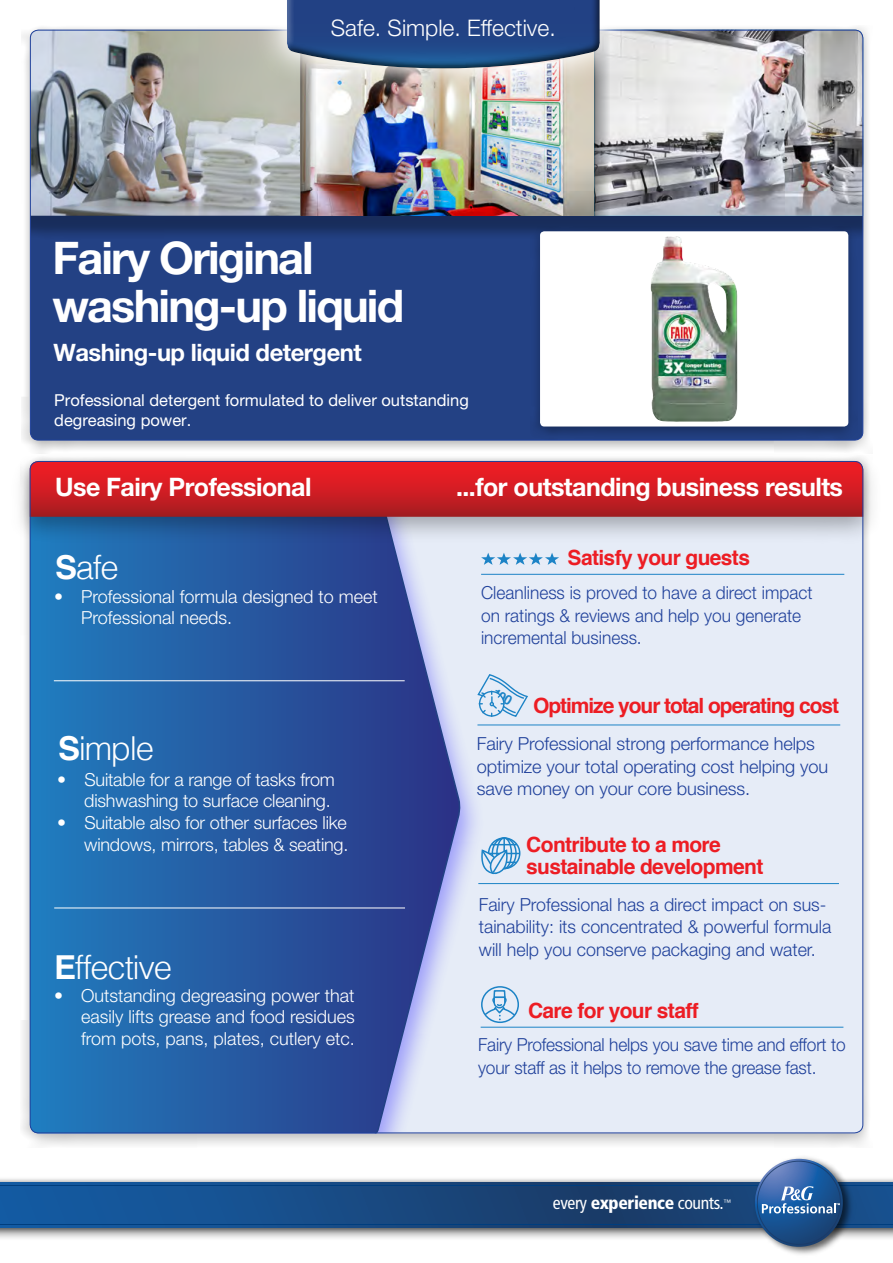
<style>
.page{position:relative;width:893px;height:1263px;background:#fff}
.page>*{position:absolute;margin:0;border:0;box-sizing:border-box;transform-origin:0 0}
.t1{font:700 45px/48px "Helvetica Neue LT Pro";letter-spacing:-.04em;color:#fff}
.t2{font:300 33px "Helvetica";letter-spacing:-.04em;color:#fff}
.t3{font:700 25.5px "Helvetica Neue LT Pro";letter-spacing:-.02em;color:#fff}
.t4{font:700 24px "Helvetica Neue LT Pro";letter-spacing:-.02em;color:#fff}
.t5{font:300 22.8px "Helvetica Neue LT Pro";color:#fff}
.t6{font:700 21px/22.5px "Helvetica";letter-spacing:-.03em;color:#ed1d24}
.t7{font:700 21px "Helvetica";letter-spacing:-.05em;color:#ed1d24}
.t8{font:300 18px/21.6px "Helvetica Neue LT Pro";letter-spacing:-.01em;color:#fff;text-align:right}
.t9{font:300 18px/22.5px "Helvetica Neue LT Pro";color:#20419b}
.t10{font:300 18px/22.5px "Helvetica Neue LT Pro";color:#20419b;scale:.96 1}
.t11{font:condensed 17.85px "Frutiger LT Com";letter-spacing:-.02em;color:#fff}
.t12{font:16.5px/19.8px "Helvetica Neue LT Pro";color:#fff}
.t13{font:condensed 7.8px "Frutiger CE";color:#fff}
.s1{font-weight:700}
.s2{font-weight:900}
</style>
<div class="page">
<div style="left:21px;top:25px;width:851px;height:429px;background:#000;opacity:.3"></div>
<div style="left:30px;top:30px;width:833px;height:410px;background:#234184;border-radius:8px"></div>
<div style="left:30px;top:30px;width:833px;height:210px;background:#000;opacity:.31"></div>
<img style="left:30px;top:30px;width:564px;height:186px">
<svg style="left:610px;top:30px;width:253px;height:186px;background:#b1b0b4"></svg>
<svg style="left:301px;top:99px;width:15px;height:117px;background:#a09592"></svg>
<svg style="left:594px;top:99px;width:16px;height:117px;background:#95989b"></svg>
<div style="left:20px;top:456px;width:853px;height:692px;background:#000;opacity:.3"></div>
<div style="left:30px;top:461px;width:833px;height:672px;background:#e6ecf7;border-radius:9px"></div>
<div style="left:30px;top:471px;width:456px;height:662px;background:#3b35ff;opacity:.44"></div>
<svg style="left:30px;top:544px;width:431px;height:589px;background:#3566aa"></svg>
<img style="left:255px;top:25px;width:377px;height:74px">
<div style="left:280px;top:0;width:330px;height:69px;background:#000;opacity:.75"></div>
<div style="left:11px;top:450px;width:871px;height:94px;background:#000;opacity:.3"></div>
<svg style="left:30px;top:461px;width:833px;height:56px;background:#cb1d25"></svg>
<div style="left:531px;top:226px;width:327px;height:214px;background:#000;opacity:.3"></div>
<div style="left:540px;top:231px;width:308px;height:195px;background:#fff;border-radius:4px"></div>
<img style="left:650px;top:236px;width:88px;height:186px">
<svg style="left:0;top:1182px;width:893px;height:46px;background:#174a83"></svg>
<hr style="left:0;top:1185px;width:893px;height:1px;background:#003e7e">
<hr style="left:0;top:1224px;width:893px;height:1px;background:#003e7e">
<img style="left:751px;top:1157px;width:106px;height:98px">
<svg style="left:755px;top:1159px;width:88px;height:88px;background:#295895"></svg>
<svg style="left:762px;top:1185px;width:78px;height:28px;background:#517fb4"></svg>
<hr style="left:54px;top:907px;width:351px;height:1px;background:#fff">
<hr style="left:54px;top:680px;width:351px;height:1px;background:#fff">
<hr style="left:481px;top:574px;width:363px;height:1px;background:#1c83c6">
<svg style="left:481px;top:553px;width:78px;height:12px"></svg>
<hr style="left:477px;top:725px;width:363px;height:1px;background:#1c83c6">
<hr style="left:481px;top:1027px;width:362px;height:1px;background:#1c83c6">
<svg style="left:482px;top:987px;width:36px;height:35px"></svg>
<div style="left:481px;top:986px;width:38px;height:37px;border:2px solid #1c83c6;border-radius:50%"></div>
<hr style="left:478px;top:883px;width:361px;height:1px;background:#1c83c6">
<div style="left:488px;top:837px;width:32px;height:32px;border:2px solid #1c83c6;border-radius:50%"></div>
<div style="left:492px;top:837px;width:25px;height:32px;border:2px solid #1c83c6;border-radius:50%"></div>
<div style="left:496px;top:837px;width:16px;height:32px;border:2px solid #1c83c6;border-radius:50%"></div>
<hr style="left:503px;top:838px;width:2px;height:31px;background:#1c83c6">
<hr style="left:489px;top:853px;width:30px;height:1px;background:#1c83c6">
<svg style="left:479px;top:844px;width:38px;height:31px"></svg>
<svg style="left:476px;top:673px;width:52px;height:45px"></svg>
<p class="t5" style="left:331px;top:14px;width:226px">Safe. Simple. Effective.</p>
<h1 class="t1" style="left:52px;top:233px;width:353px">Fairy Original washing-up liquid</h1>
<h3 class="t4" style="left:54px;top:338px;width:310px">Washing-up liquid detergent</h3>
<p class="t12" style="left:54px;top:390px;width:416px">Professional detergent formulated to deliver outstanding degreasing power.</p>
<h3 class="t3" style="left:55px;top:471px;width:258px">Use Fairy Professional</h3>
<h3 class="t3" style="left:456px;top:471px;width:388px">...for outstanding business results</h3>
<h2 class="t2" style="left:55px;top:539px;width:65px"><span class="s1">S</span>afe</h2>
<p class="t8" style="left:81px;top:585px;width:298px;text-align:left;text-indent:-27px">• Professional formula designed to meet<br>Professional needs.</p>
<h2 class="t2" style="left:58px;top:721px;width:98px"><span class="s1">S</span>imple</h2>
<p class="t8" style="left:57px;top:768px;width:279px">• Suitable for a range of tasks from dishwashing to surface cleaning.</p>
<p class="t8" style="left:57px;top:811px;width:293px">• Suitable also for other surfaces like windows, mirrors, tables &amp; seating.</p>
<h2 class="t2" style="left:54px;top:939px;width:119px"><span class="s1">E</span>ffective</h2>
<p class="t8" style="left:81px;top:984px;width:275px;text-align:justify;text-indent:-27px">• Outstanding degreasing power that easily lifts grease and food residues from pots, pans, plates, cutlery etc.</p>
<p class="t6" style="left:568px;top:547px;width:184px">Satisfy your guests</p>
<p class="t10" style="left:481px;top:581px;width:347px">Cleanliness is proved to have a direct impact on ratings &amp; reviews and help you generate incremental business.</p>
<p class="t7" style="left:533px;top:688px;width:308px">Optimize your total operating cost</p>
<p class="t9" style="left:477px;top:732px;width:353px">Fairy Professional strong performance helps optimize your total operating cost helping you save money on your core business.</p>
<p class="t6" style="left:526px;top:834px;width:239px">Contribute to a more sustainable development</p>
<p class="t9" style="left:479px;top:892px;width:354px">Fairy Professional has a direct impact on sus&shy;tainability: its concentrated &amp; powerful formula will help you conserve packaging and water.</p>
<p class="t6" style="left:528px;top:999px;width:172px">Care for your staff</p>
<p class="t10" style="left:478px;top:1033px;width:384px">Fairy Professional helps you save time and effort to your staff as it helps to remove the grease fast.</p>
<p class="t11" style="left:553px;top:1192px;width:172px">every <span class="s2">experience</span> counts.</p>
<p class="t13" style="left:723px;top:1197px;width:9px">™</p>
</div>
